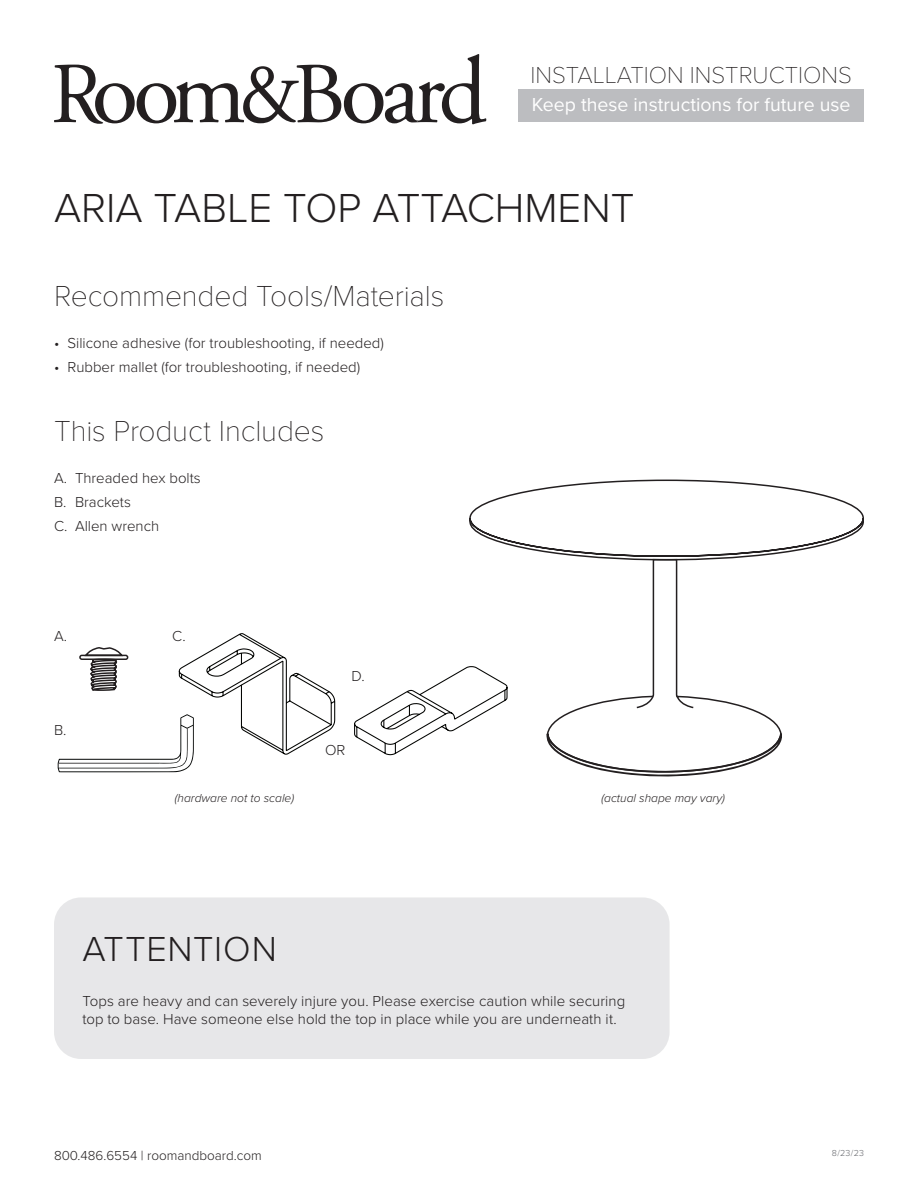
<style>
.page{position:relative;width:918px;height:1188px;background:#fff}
.page>*{position:absolute;margin:0;border:0;box-sizing:border-box;transform-origin:0 0}
.t1{font:300 42px "Proxima Nova";color:#231f20}
.t2{font:300 36px "Proxima Nova";letter-spacing:.02em;color:#231f20}
.t3{font:100 30px "Proxima Nova T";letter-spacing:-.005em;color:#231f20}
.t4{font:100 24px "Proxima Nova T";color:#231f20}
.t5{font:19.5px "Proxima Nova";color:#fff}
.t6{font:300 15px/18px "Proxima Nova";color:#231f20}
.t7{font:300 13.5px "Proxima Nova";color:#231f20}
.t8{font:italic 300 12px "Proxima Nova";color:#231f20}
.t9{font:300 9px "Proxima Nova";color:#63656a}
</style>
<div class="page">
<svg style="left:54px;top:54px;width:432px;height:70px"></svg>
<div style="left:518px;top:89px;width:346px;height:33px;background:#bcbdc0"></div>
<svg style="left:469px;top:479px;width:395px;height:79px"></svg>
<svg style="left:617px;top:773px;width:94px;height:4px"></svg>
<svg style="left:546px;top:558px;width:236px;height:215px"></svg>
<div style="left:54px;top:897px;width:616px;height:162px;background:#e7e7e9;border-radius:27px"></div>
<svg style="left:58px;top:633px;width:278px;height:139px"></svg>
<svg style="left:354px;top:666px;width:154px;height:90px"></svg>
<p class="t4" style="left:531px;top:57px;width:323px">INSTALLATION INSTRUCTIONS</p>
<p class="t5" style="left:532px;top:90px;width:320px">Keep these instructions for future use</p>
<p class="t1" style="left:54px;top:177px;width:582px">ARIA TABLE TOP ATTACHMENT</p>
<p class="t3" style="left:54px;top:274px;width:392px">Recommended Tools/Materials</p>
<p class="t6" style="left:54px;top:333px;width:331px">• Silicone adhesive (for troubleshooting, if needed)</p>
<p class="t6" style="left:54px;top:357px;width:308px">• Rubber mallet (for troubleshooting, if needed)</p>
<p class="t3" style="left:54px;top:409px;width:272px">This Product Includes</p>
<p class="t6" style="left:54px;top:468px;width:148px">A. Threaded hex bolts</p>
<p class="t6" style="left:54px;top:492px;width:78px">B. Brackets</p>
<p class="t6" style="left:54px;top:516px;width:107px">C. Allen wrench</p>
<p class="t6" style="left:54px;top:626px;width:14px">A.</p>
<p class="t6" style="left:172px;top:626px;width:15px">C.</p>
<p class="t6" style="left:54px;top:720px;width:14px">B.</p>
<p class="t8" style="left:175px;top:789px;width:121px">(hardware not to scale)</p>
<p class="t6" style="left:352px;top:666px;width:15px">D.</p>
<p class="t6" style="left:325px;top:740px;width:22px">OR</p>
<p class="t2" style="left:82px;top:922px;width:196px">ATTENTION</p>
<p class="t8" style="left:601px;top:789px;width:125px">(actual shape may vary)</p>
<p class="t6" style="left:82px;top:991px;width:545px">Tops are heavy and can severely injure you. Please exercise caution while securing top to base. Have someone else hold the top in place while you are underneath it.</p>
<p class="t7" style="left:54px;top:1145px;width:209px">800.486.6554 | roomandboard.com</p>
<p class="t9" style="left:832px;top:1146px;width:34px">8/23/23</p>
</div>
